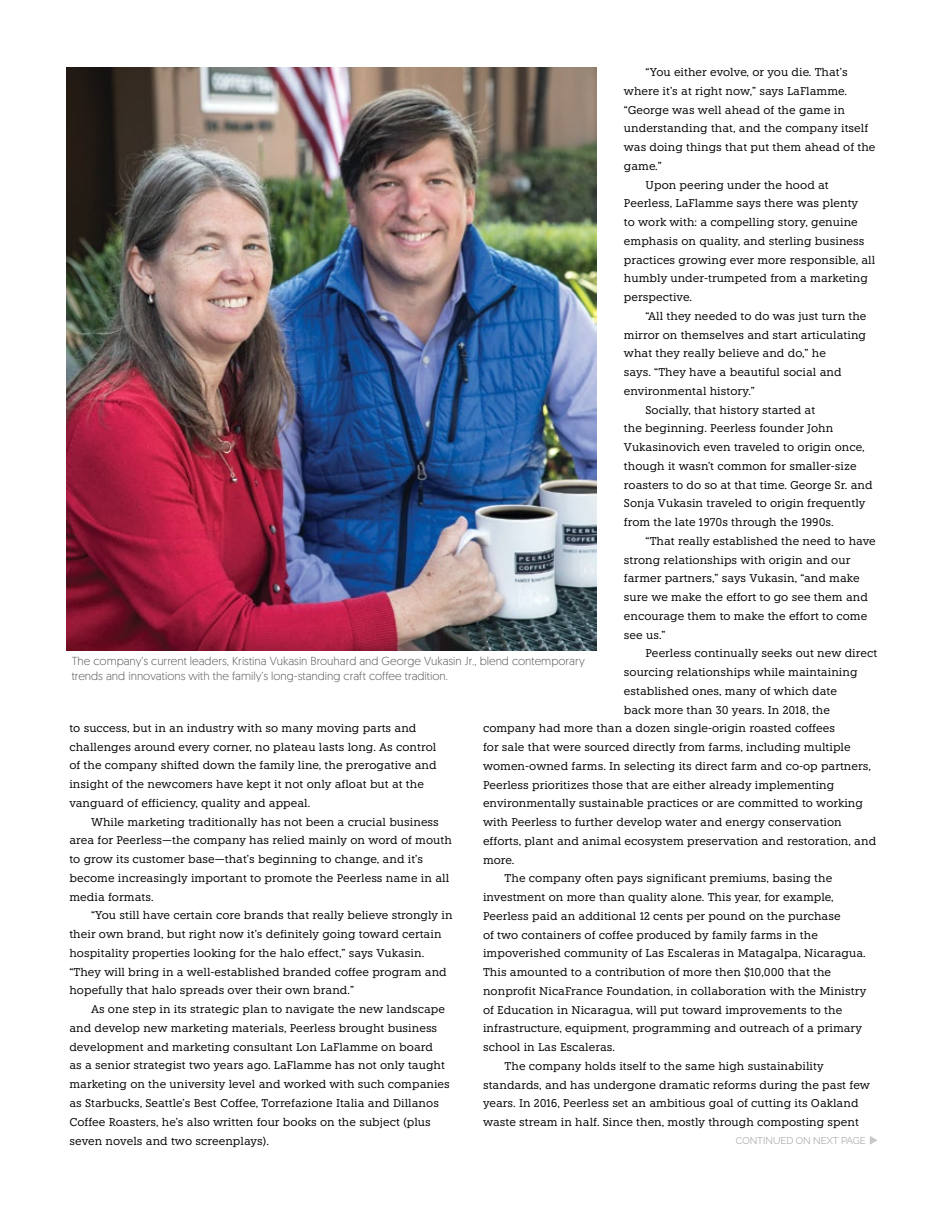
<style>
.page{position:relative;width:945px;height:1215px;background:#fff}
.page>*{position:absolute;margin:0;border:0;box-sizing:border-box;transform-origin:0 0}
.t1{font:300 11.7px/15.8px "Geomanist";color:#58595b}
.t2{font:11.25px/18.8px "Knile";color:#000}
.t3{font:300 9.75px "Raleway";color:#939598}
</style>
<div class="page">
<img style="left:66px;top:68px;width:531px;height:583px">
<svg style="left:870px;top:1136px;width:7px;height:9px"></svg>
<p class="t2" style="left:646px;top:63px;width:204px">“You either evolve, or you die. That’s</p>
<p class="t2" style="left:624px;top:81px;width:225px">where it’s at right now,” says LaFlamme.</p>
<p class="t2" style="left:624px;top:100px;width:223px">“George was well ahead of the game in</p>
<p class="t2" style="left:624px;top:119px;width:246px">understanding that, and the company itself</p>
<p class="t2" style="left:624px;top:138px;width:253px">was doing things that put them ahead of the</p>
<p class="t2" style="left:624px;top:156px;width:39px">game.”</p>
<p class="t2" style="left:646px;top:175px;width:185px">Upon peering under the hood at</p>
<p class="t2" style="left:624px;top:194px;width:236px">Peerless, LaFlamme says there was plenty</p>
<p class="t2" style="left:624px;top:213px;width:235px">to work with: a compelling story, genuine</p>
<p class="t2" style="left:624px;top:231px;width:242px">emphasis on quality, and sterling business</p>
<p class="t2" style="left:624px;top:250px;width:253px">practices growing ever more responsible, all</p>
<p class="t2" style="left:624px;top:269px;width:245px">humbly under-trumpeted from a marketing</p>
<p class="t2" style="left:624px;top:288px;width:70px">perspective.</p>
<p class="t2" style="left:646px;top:306px;width:223px">“All they needed to do was just turn the</p>
<p class="t2" style="left:624px;top:325px;width:244px">mirror on themselves and start articulating</p>
<p class="t2" style="left:624px;top:344px;width:204px">what they really believe and do,” he</p>
<p class="t2" style="left:624px;top:363px;width:219px">says. “They have a beautiful social and</p>
<p class="t2" style="left:624px;top:381px;width:132px">environmental history.”</p>
<p class="t2" style="left:646px;top:400px;width:171px">Socially, that history started at</p>
<p class="t2" style="left:624px;top:419px;width:211px">the beginning. Peerless founder John</p>
<p class="t2" style="left:624px;top:438px;width:242px">Vukasinovich even traveled to origin once,</p>
<p class="t2" style="left:624px;top:456px;width:234px">though it wasn’t common for smaller-size</p>
<p class="t2" style="left:624px;top:475px;width:250px">roasters to do so at that time. George Sr. and</p>
<p class="t2" style="left:624px;top:494px;width:243px">Sonja Vukasin traveled to origin frequently</p>
<p class="t2" style="left:624px;top:513px;width:211px">from the late 1970s through the 1990s.</p>
<p class="t2" style="left:646px;top:531px;width:232px">“That really established the need to have</p>
<p class="t2" style="left:624px;top:550px;width:228px">strong relationships with origin and our</p>
<p class="t2" style="left:624px;top:569px;width:237px">farmer partners,” says Vukasin, “and make</p>
<p class="t2" style="left:624px;top:588px;width:246px">sure we make the effort to go see them and</p>
<p class="t2" style="left:624px;top:606px;width:245px">encourage them to make the effort to come</p>
<p class="t2" style="left:624px;top:625px;width:43px">see us.”</p>
<p class="t2" style="left:646px;top:644px;width:233px">Peerless continually seeks out new direct</p>
<p class="t2" style="left:624px;top:663px;width:235px">sourcing relationships while maintaining</p>
<p class="t2" style="left:624px;top:681px;width:215px">established ones, many of which date</p>
<p class="t2" style="left:624px;top:700px;width:208px">back more than 30 years. In 2018, the</p>
<p class="t2" style="left:483px;top:719px;width:354px">company had more than a dozen single-origin roasted coffees</p>
<p class="t2" style="left:483px;top:738px;width:369px">for sale that were sourced directly from farms, including multiple</p>
<p class="t2" style="left:483px;top:756px;width:389px">women-owned farms. In selecting its direct farm and co-op partners,</p>
<p class="t2" style="left:483px;top:775px;width:353px">Peerless prioritizes those that are either already implementing</p>
<p class="t2" style="left:483px;top:794px;width:381px">environmentally sustainable practices or are committed to working</p>
<p class="t2" style="left:483px;top:813px;width:360px">with Peerless to further develop water and energy conservation</p>
<p class="t2" style="left:483px;top:831px;width:395px">efforts, plant and animal ecosystem preservation and restoration, and</p>
<p class="t2" style="left:483px;top:850px;width:33px">more.</p>
<p class="t2" style="left:505px;top:869px;width:329px">The company often pays significant premiums, basing the</p>
<p class="t2" style="left:483px;top:888px;width:352px">investment on more than quality alone. This year, for example,</p>
<p class="t2" style="left:483px;top:907px;width:359px">Peerless paid an additional 12 cents per pound on the purchase</p>
<p class="t2" style="left:483px;top:925px;width:336px">of two containers of coffee produced by family farms in the</p>
<p class="t2" style="left:483px;top:944px;width:384px">impoverished community of Las Escaleras in Matagalpa, Nicaragua.</p>
<p class="t2" style="left:483px;top:963px;width:350px">This amounted to a contribution of more then $10,000 that the</p>
<p class="t2" style="left:483px;top:982px;width:385px">nonprofit NicaFrance Foundation, in collaboration with the Ministry</p>
<p class="t2" style="left:483px;top:1000px;width:361px">of Education in Nicaragua, will put toward improvements to the</p>
<p class="t2" style="left:483px;top:1019px;width:381px">infrastructure, equipment, programming and outreach of a primary</p>
<p class="t2" style="left:483px;top:1038px;width:133px">school in Las Escaleras.</p>
<p class="t2" style="left:505px;top:1057px;width:320px">The company holds itself to the same high sustainability</p>
<p class="t2" style="left:483px;top:1075px;width:388px">standards, and has undergone dramatic reforms during the past few</p>
<p class="t2" style="left:483px;top:1094px;width:377px">years. In 2016, Peerless set an ambitious goal of cutting its Oakland</p>
<p class="t2" style="left:483px;top:1113px;width:377px">waste stream in half. Since then, mostly through composting spent</p>
<p class="t1" style="left:72px;top:652px;width:515px">The company’s current leaders, Kristina Vukasin Brouhard and George Vukasin Jr., blend contemporary trends and innovations with the family’s long-standing craft coffee tradition.</p>
<p class="t2" style="left:69px;top:718px;width:369px">to success, but in an industry with so many moving parts and challenges around every corner, no plateau lasts long. As control of the company shifted down the family line, the prerogative and insight of the newcomers have kept it not only afloat but at the vanguard of efficiency, quality and appeal.</p>
<p class="t2" style="left:69px;top:812px;width:384px;text-indent:22px">While marketing traditionally has not been a crucial business area for Peerless—the company has relied mainly on word of mouth to grow its customer base—that’s beginning to change, and it’s become increasingly important to promote the Peerless name in all media formats.</p>
<p class="t2" style="left:69px;top:906px;width:385px;text-indent:22px">“You still have certain core brands that really believe strongly in their own brand, but right now it’s definitely going toward certain hospitality properties looking for the halo effect,” says Vukasin. “They will bring in a well-established branded coffee program and hopefully that halo spreads over their own brand.”</p>
<p class="t2" style="left:69px;top:1000px;width:382px;text-indent:22px">As one step in its strategic plan to navigate the new landscape and develop new marketing materials, Peerless brought business development and marketing consultant Lon LaFlamme on board<br>as a senior strategist two years ago. LaFlamme has not only taught marketing on the university level and worked with such companies as Starbucks, Seattle’s Best Coffee, Torrefazione Italia and Dillanos Coffee Roasters, he’s also written four books on the subject (plus seven novels and two screenplays).</p>
<p class="t3" style="left:736px;top:1134px;width:132px">CONTINUED ON NEXT PAGE</p>
</div>
